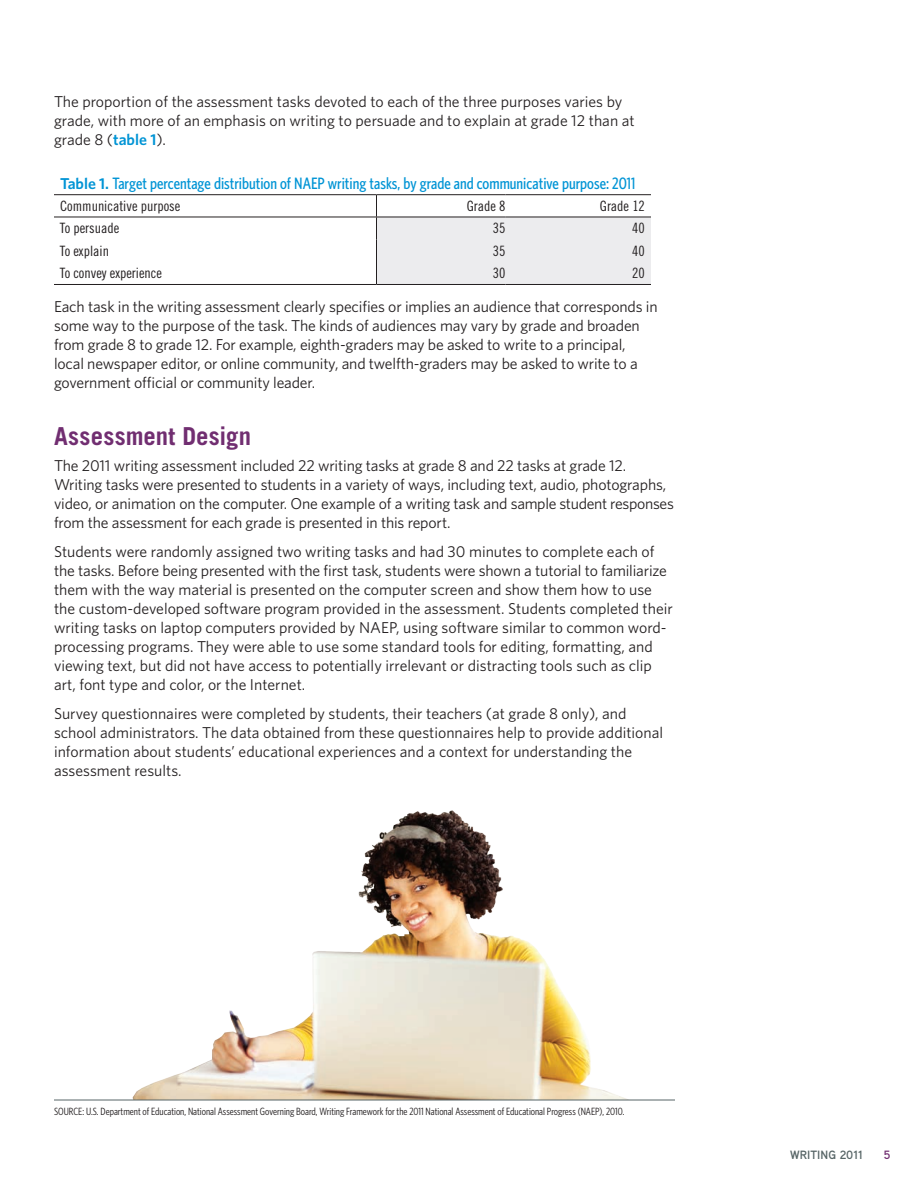
<style>
.page{position:relative;width:918px;height:1188px;background:#fff}
.page>*{position:absolute;margin:0;border:0;box-sizing:border-box;transform-origin:0 0}
.t1{font:700 24.75px "Trade Gothic LT Std";letter-spacing:.005em;color:#712e71}
.t2{font:500 16.5px "Whitney Condensed";color:#0094d5}
.Body_text{font:15.75px/19px "Whitney";letter-spacing:-.01em;color:#231f20}
.Table_data{font:14.25px "Trade Gothic LT Std Cn 18";color:#231f20}
.t3{font:700 12px "Aaux Pro OT";color:#576566}
.t4{font:700 12px "Aaux Pro OT";color:#712e71}
.t5{font:10.5px "Whitney Condensed";color:#231f20}
.s1{font-weight:600;color:#0094d5}
.s2{font-family:"Whitney";font-weight:600;font-size:15.75px}
</style>
<div class="page">
<img style="left:132px;top:810px;width:495px;height:289px">
<hr style="left:376px;top:194px;width:130px;height:1px;background:#231f20">
<hr style="left:506px;top:194px;width:145px;height:1px;background:#231f20">
<hr style="left:54px;top:194px;width:322px;height:1px;background:#231f20">
<hr style="left:54px;top:217px;width:322px;height:1px;background:#231f20">
<svg style="left:376px;top:195px;width:275px;height:89px"></svg>
<hr style="left:54px;top:284px;width:322px;height:1px;background:#231f20">
<hr style="left:376px;top:284px;width:130px;height:1px;background:#231f20">
<hr style="left:506px;top:284px;width:145px;height:1px;background:#231f20">
<hr style="left:54px;top:1100px;width:621px;height:1px;background:#576566">
<p class="Body_text" style="left:54px;top:92px;width:582px">The proportion of the assessment tasks devoted to each of the three purposes varies by grade, with more of an emphasis on writing to persuade and to explain at grade 12 than at grade 8 (<span class="s1">table 1</span>).</p>
<p class="t2" style="left:60px;top:173px;width:577px"><span class="s2">Table 1.</span> Target percentage distribution of NAEP writing tasks, by grade and communicative purpose: 2011</p>
<p class="Table_data" style="left:60px;top:197px;width:122px">Communicative purpose</p>
<p class="Table_data" style="left:467px;top:197px;width:40px">Grade 8</p>
<p class="Table_data" style="left:600px;top:197px;width:47px">Grade 12</p>
<p class="Table_data" style="left:60px;top:220px;width:61px">To persuade</p>
<p class="Table_data" style="left:493px;top:220px;width:14px">35</p>
<p class="Table_data" style="left:632px;top:220px;width:14px">40</p>
<p class="Table_data" style="left:60px;top:242px;width:51px">To explain</p>
<p class="Table_data" style="left:493px;top:242px;width:14px">35</p>
<p class="Table_data" style="left:632px;top:242px;width:14px">40</p>
<p class="Table_data" style="left:60px;top:265px;width:104px">To convey experience</p>
<p class="Table_data" style="left:493px;top:265px;width:14px">30</p>
<p class="Table_data" style="left:632px;top:265px;width:14px">20</p>
<p class="Body_text" style="left:54px;top:296px;width:605px">Each task in the writing assessment clearly specifies or implies an audience that corresponds in some way to the purpose of the task. The kinds of audiences may vary by grade and broaden from grade 8 to grade 12. For example, eighth-graders may be asked to write to a principal, local newspaper editor, or online community, and twelfth-graders may be asked to write to a government official or community leader.</p>
<h2 class="t1" style="left:54px;top:421px;width:199px">Assessment Design</h2>
<p class="Body_text" style="left:54px;top:456px;width:621px">The 2011 writing assessment included 22 writing tasks at grade 8 and 22 tasks at grade 12.<br>Writing tasks were presented to students in a variety of ways, including text, audio, photographs, video, or animation on the computer. One example of a writing task and sample student responses from the assessment for each grade is presented in this report.</p>
<p class="Body_text" style="left:54px;top:541px;width:620px">Students were randomly assigned two writing tasks and had 30 minutes to complete each of the tasks. Before being presented with the first task, students were shown a tutorial to familiarize them with the way material is presented on the computer screen and show them how to use the custom-developed software program provided in the assessment. Students completed their writing tasks on laptop computers provided by NAEP, using software similar to common word&shy;processing programs. They were able to use some standard tools for editing, formatting, and viewing text, but did not have access to potentially irrelevant or distracting tools such as clip art, font type and color, or the Internet.</p>
<p class="Body_text" style="left:54px;top:703px;width:611px">Survey questionnaires were completed by students, their teachers (at grade 8 only), and school administrators. The data obtained from these questionnaires help to provide additional information about students’ educational experiences and a context for understanding the assessment results.</p>
<p class="t5" style="left:54px;top:1105px;width:572px">SOURCE: U.S. Department of Education, National Assessment Governing Board, Writing Framework for the 2011 National Assessment of Educational Progress (NAEP), 2010.</p>
<p class="t3" style="left:790px;top:1147px;width:75px">WRITING 2011</p>
<p class="t4" style="left:884px;top:1148px;width:8px">5</p>
</div>
